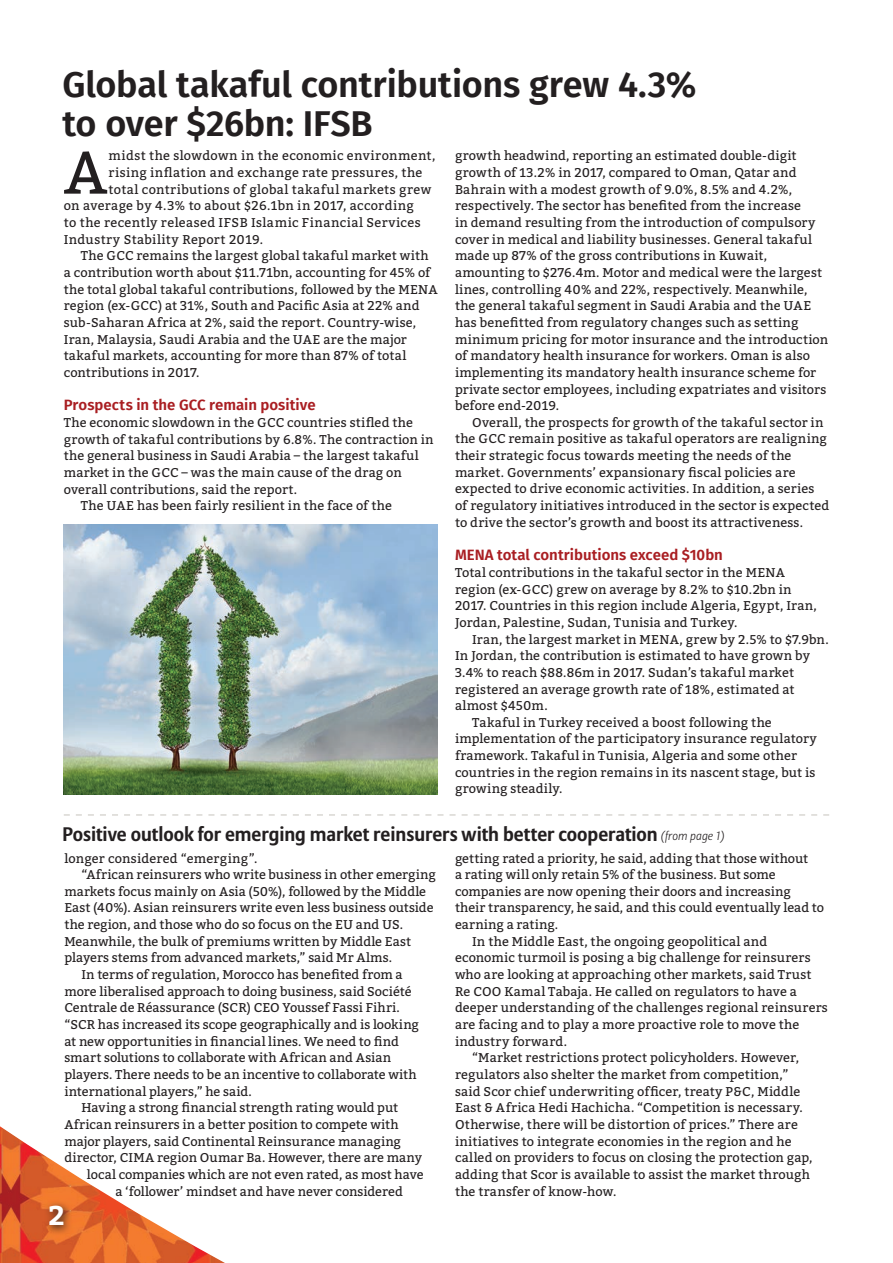
<style>
.page{position:relative;width:893px;height:1263px;background:#fff}
.page>*{position:absolute;margin:0;border:0;box-sizing:border-box;transform-origin:0 0}
.t1{font:60.3px "Bitter";color:#231f20}
.t2{font:600 36px/39px "Fira Sans";letter-spacing:-.01em;color:#231f20}
.t3{font:700 27px "Bitter";color:#fff}
.t4{font:700 19.5px "Allianz Sans";letter-spacing:-.005em;color:#231f20}
.t5{font:600 15px "Fira Sans";color:#a91e22}
.t6{font:12.75px/16.6px "Bitter";letter-spacing:.01em;color:#231f20}
.t7{font:12.75px "Bitter";letter-spacing:.03em;color:#231f20}
.t8{font:12.75px "Bitter";letter-spacing:.035em;color:#231f20}
.s1{font-weight:300;font-style:italic;font-size:12px}
</style>
<div class="page">
<img style="left:64px;top:525px;width:374px;height:270px">
<svg style="left:64px;top:814px;width:765px;height:2px"></svg>
<img style="left:0;top:1126px;width:225px;height:137px">
<svg style="left:44px;top:1200px;width:29px;height:35px"></svg>
<h2 class="t2" style="left:62px;top:63px;width:635px">Global takaful contributions grew 4.3% to over $26bn: IFSB</h2>
<h1 class="t1" style="left:64px;top:134px;width:45px">A</h1>
<p class="t6" style="left:109px;top:148px;width:328px">midst the slowdown in the economic environment,</p>
<p class="t7" style="left:109px;top:164px;width:315px">rising inflation and exchange rate pressures, the</p>
<p class="t7" style="left:109px;top:181px;width:324px">total contributions of global takaful markets grew</p>
<p class="t6" style="left:64px;top:198px;width:352px">on average by 4.3% to about $26.1bn in 2017, according</p>
<p class="t8" style="left:64px;top:214px;width:358px">to the recently released IFSB Islamic Financial Services</p>
<p class="t7" style="left:64px;top:231px;width:201px">Industry Stability Report 2019.</p>
<p class="t6" style="left:81px;top:248px;width:349px">The GCC remains the largest global takaful market with</p>
<p class="t6" style="left:64px;top:264px;width:368px">a contribution worth about $11.71bn, accounting for 45% of</p>
<p class="t6" style="left:64px;top:281px;width:376px">the total global takaful contributions, followed by the MENA</p>
<p class="t6" style="left:64px;top:298px;width:357px">region (ex-GCC) at 31%, South and Pacific Asia at 22% and</p>
<p class="t6" style="left:64px;top:314px;width:354px">sub-Saharan Africa at 2%, said the report. Country-wise,</p>
<p class="t6" style="left:64px;top:331px;width:345px">Iran, Malaysia, Saudi Arabia and the UAE are the major</p>
<p class="t6" style="left:64px;top:347px;width:344px">takaful markets, accounting for more than 87% of total</p>
<p class="t6" style="left:64px;top:364px;width:137px">contributions in 2017.</p>
<p class="t5" style="left:64px;top:393px;width:253px">Prospects in the GCC remain positive</p>
<p class="t6" style="left:64px;top:414px;width:351px">The economic slowdown in the GCC countries stifled the</p>
<p class="t6" style="left:64px;top:431px;width:371px">growth of takaful contributions by 6.8%. The contraction in</p>
<p class="t6" style="left:64px;top:448px;width:357px">the general business in Saudi Arabia – the largest takaful</p>
<p class="t6" style="left:64px;top:464px;width:340px">market in the GCC – was the main cause of the drag on</p>
<p class="t6" style="left:64px;top:481px;width:235px">overall contributions, said the report.</p>
<p class="t6" style="left:81px;top:498px;width:313px">The UAE has been fairly resilient in the face of the</p>
<p class="t6" style="left:455px;top:148px;width:375px">growth headwind, reporting an estimated double-digit growth of 13.2% in 2017, compared to Oman, Qatar and Bahrain with a modest growth of 9.0%, 8.5% and 4.2%, respectively. The sector has benefited from the increase<br>in demand resulting from the introduction of compulsory cover in medical and liability businesses. General takaful made up 87% of the gross contributions in Kuwait, amounting to $276.4m. Motor and medical were the largest lines, controlling 40% and 22%, respectively. Meanwhile, the general takaful segment in Saudi Arabia and the UAE has benefitted from regulatory changes such as setting minimum pricing for motor insurance and the introduction of mandatory health insurance for workers. Oman is also implementing its mandatory health insurance scheme for private sector employees, including expatriates and visitors before end-2019.</p>
<p class="t6" style="left:455px;top:414px;width:376px;text-indent:17px">Overall, the prospects for growth of the takaful sector in the GCC remain positive as takaful operators are realigning their strategic focus towards meeting the needs of the market. Governments’ expansionary fiscal policies are expected to drive economic activities. In addition, a series of regulatory initiatives introduced in the sector is expected to drive the sector’s growth and boost its attractiveness.</p>
<p class="t5" style="left:455px;top:543px;width:269px">MENA total contributions exceed $10bn</p>
<p class="t6" style="left:455px;top:564px;width:363px">Total contributions in the takaful sector in the MENA region (ex-GCC) grew on average by 8.2% to $10.2bn in 2017. Countries in this region include Algeria, Egypt, Iran, Jordan, Palestine, Sudan, Tunisia and Turkey.</p>
<p class="t6" style="left:472px;top:631px;width:358px">Iran, the largest market in MENA, grew by 2.5% to $7.9bn.</p>
<p class="t6" style="left:455px;top:647px;width:357px">In Jordan, the contribution is estimated to have grown by</p>
<p class="t6" style="left:455px;top:664px;width:341px">3.4% to reach $88.86m in 2017. Sudan’s takaful market</p>
<p class="t6" style="left:455px;top:681px;width:341px">registered an average growth rate of 18%, estimated at</p>
<p class="t6" style="left:455px;top:697px;width:94px">almost $450m.</p>
<p class="t6" style="left:472px;top:714px;width:301px">Takaful in Turkey received a boost following the</p>
<p class="t6" style="left:455px;top:731px;width:363px">implementation of the participatory insurance regulatory</p>
<p class="t6" style="left:455px;top:747px;width:343px">framework. Takaful in Tunisia, Algeria and some other</p>
<p class="t6" style="left:455px;top:764px;width:362px">countries in the region remains in its nascent stage, but is</p>
<p class="t6" style="left:455px;top:781px;width:109px">growing steadily.</p>
<h3 class="t4" style="left:62px;top:822px;width:664px">Positive outlook for emerging market reinsurers with better cooperation <span class="s1">(from page 1)</span></h3>
<p class="t6" style="left:64px;top:850px;width:195px">longer considered “emerging”.</p>
<p class="t6" style="left:81px;top:866px;width:356px">“African reinsurers who write business in other emerging</p>
<p class="t6" style="left:64px;top:883px;width:363px">markets focus mainly on Asia (50%), followed by the Middle</p>
<p class="t6" style="left:64px;top:900px;width:371px">East (40%). Asian reinsurers write even less business outside</p>
<p class="t6" style="left:64px;top:916px;width:340px">the region, and those who do so focus on the EU and US.</p>
<p class="t6" style="left:64px;top:933px;width:348px">Meanwhile, the bulk of premiums written by Middle East</p>
<p class="t6" style="left:64px;top:950px;width:329px">players stems from advanced markets,” said Mr Alms.</p>
<p class="t6" style="left:81px;top:966px;width:323px">In terms of regulation, Morocco has benefited from a</p>
<p class="t6" style="left:64px;top:983px;width:349px">more liberalised approach to doing business, said Société</p>
<p class="t6" style="left:64px;top:1000px;width:337px">Centrale de Réassurance (SCR) CEO Youssef Fassi Fihri.</p>
<p class="t6" style="left:64px;top:1016px;width:356px">“SCR has increased its scope geographically and is looking</p>
<p class="t6" style="left:64px;top:1033px;width:336px">at new opportunities in financial lines. We need to find</p>
<p class="t6" style="left:64px;top:1050px;width:328px">smart solutions to collaborate with African and Asian</p>
<p class="t6" style="left:64px;top:1066px;width:354px">players. There needs to be an incentive to collaborate with</p>
<p class="t6" style="left:64px;top:1083px;width:189px">international players,” he said.</p>
<p class="t6" style="left:81px;top:1099px;width:318px">Having a strong financial strength rating would put</p>
<p class="t6" style="left:64px;top:1116px;width:336px">African reinsurers in a better position to compete with</p>
<p class="t6" style="left:64px;top:1133px;width:338px">major players, said Continental Reinsurance managing</p>
<p class="t6" style="left:64px;top:1149px;width:359px">director, CIMA region Oumar Ba. However, there are many</p>
<p class="t6" style="left:87px;top:1166px;width:338px">local companies which are not even rated, as most have</p>
<p class="t6" style="left:115px;top:1183px;width:289px">a ‘follower’ mindset and have never considered</p>
<h3 class="t3" style="left:48px;top:1198px;width:18px">2</h3>
<p class="t6" style="left:455px;top:850px;width:355px">getting rated a priority, he said, adding that those without</p>
<p class="t6" style="left:455px;top:866px;width:322px">a rating will only retain 5% of the business. But some</p>
<p class="t6" style="left:455px;top:883px;width:337px">companies are now opening their doors and increasing</p>
<p class="t6" style="left:455px;top:900px;width:370px">their transparency, he said, and this could eventually lead to</p>
<p class="t6" style="left:455px;top:916px;width:105px">earning a rating.</p>
<p class="t6" style="left:472px;top:933px;width:297px">In the Middle East, the ongoing geopolitical and</p>
<p class="t6" style="left:455px;top:950px;width:357px">economic turmoil is posing a big challenge for reinsurers</p>
<p class="t6" style="left:455px;top:966px;width:358px">who are looking at approaching other markets, said Trust</p>
<p class="t6" style="left:455px;top:983px;width:344px">Re COO Kamal Tabaja. He called on regulators to have a</p>
<p class="t6" style="left:455px;top:1000px;width:374px">deeper understanding of the challenges regional reinsurers</p>
<p class="t6" style="left:455px;top:1016px;width:346px">are facing and to play a more proactive role to move the</p>
<p class="t6" style="left:455px;top:1033px;width:114px">industry forward.</p>
<p class="t6" style="left:472px;top:1050px;width:329px">“Market restrictions protect policyholders. However,</p>
<p class="t6" style="left:455px;top:1066px;width:335px">regulators also shelter the market from competition,”</p>
<p class="t6" style="left:455px;top:1083px;width:347px">said Scor chief underwriting officer, treaty P&amp;C, Middle</p>
<p class="t6" style="left:455px;top:1100px;width:349px">East &amp; Africa Hedi Hachicha. “Competition is necessary.</p>
<p class="t6" style="left:455px;top:1116px;width:344px">Otherwise, there will be distortion of prices.” There are</p>
<p class="t6" style="left:455px;top:1133px;width:338px">initiatives to integrate economies in the region and he</p>
<p class="t6" style="left:455px;top:1149px;width:359px">called on providers to focus on closing the protection gap,</p>
<p class="t6" style="left:455px;top:1166px;width:357px">adding that Scor is available to assist the market through</p>
<p class="t6" style="left:455px;top:1183px;width:163px">the transfer of know-how.</p>
</div>
